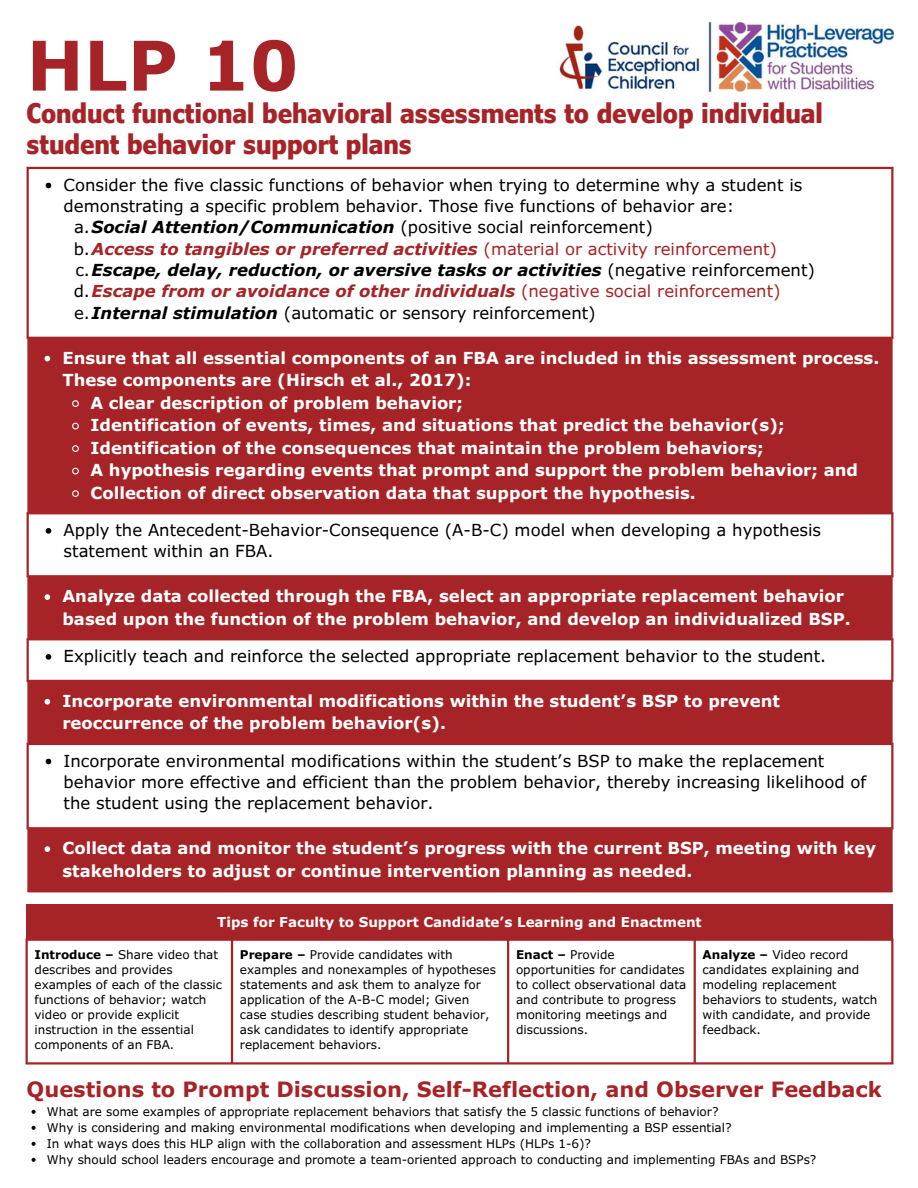
<style>
.page{position:relative;width:918px;height:1188px;background:#fff}
.page>*{position:absolute;margin:0;border:0;box-sizing:border-box;transform-origin:0 0}
.t1{font:700 68.55px "Verdana Pro";color:#a62427}
.t2{font:700 condensed 27px/31.5px "Verdana Pro";color:#a62427}
.t3{font:700 21px "Verdana Pro";color:#a62427}
.t4{font:700 16.5px/22.5px "Verdana Pro";color:#fff}
.t5{font:16.5px/21.3px "Verdana Pro";color:#000}
.t6{font:italic 700 16.5px "Verdana Pro";color:#a62427}
.t7{font:italic 700 16.5px "Verdana Pro";color:#000}
.t8{font:700 13.5px "Verdana Pro";color:#fff}
.t9{font:12px/15px "Verdana Pro";color:#000}
.s1{font-weight:700;font-style:italic}
.s2{font-weight:400;font-style:normal;color:#000}
.s3{font-weight:400;font-style:normal}
.s4{font-weight:700}
</style>
<div class="page">
<img style="left:559px;top:23px;width:335px;height:68px">
<div style="left:26px;top:905px;width:867px;height:35px;background:#a62427"></div>
<hr style="left:26px;top:941px;width:2px;height:121px;background:#a62427">
<hr style="left:231px;top:941px;width:2px;height:121px;background:#a62427">
<hr style="left:507px;top:941px;width:2px;height:121px;background:#a62427">
<hr style="left:694px;top:941px;width:2px;height:121px;background:#a62427">
<hr style="left:891px;top:941px;width:2px;height:121px;background:#a62427">
<hr style="left:26px;top:939px;width:867px;height:2px;background:#a62427">
<hr style="left:26px;top:1062px;width:867px;height:3px;background:#a62427">
<svg style="left:32px;top:1110px;width:4px;height:4px"></svg>
<svg style="left:32px;top:1126px;width:4px;height:4px"></svg>
<svg style="left:32px;top:1142px;width:4px;height:4px"></svg>
<svg style="left:32px;top:1158px;width:4px;height:4px"></svg>
<svg style="left:27px;top:339px;width:866px;height:553px;fill:#a62427"></svg>
<svg style="left:46px;top:183px;width:5px;height:5px"></svg>
<svg style="left:45px;top:356px;width:5px;height:5px"></svg>
<svg style="left:71px;top:399px;width:9px;height:9px"></svg>
<svg style="left:71px;top:422px;width:9px;height:8px"></svg>
<svg style="left:71px;top:444px;width:9px;height:9px"></svg>
<svg style="left:71px;top:467px;width:9px;height:8px"></svg>
<svg style="left:71px;top:489px;width:9px;height:9px"></svg>
<svg style="left:46px;top:528px;width:5px;height:6px"></svg>
<svg style="left:45px;top:594px;width:5px;height:6px"></svg>
<svg style="left:46px;top:654px;width:5px;height:6px"></svg>
<svg style="left:45px;top:699px;width:5px;height:6px"></svg>
<svg style="left:46px;top:759px;width:5px;height:5px"></svg>
<svg style="left:45px;top:846px;width:5px;height:6px"></svg>
<hr style="left:27px;top:169px;width:2px;height:168px;background:#a62427">
<hr style="left:27px;top:514px;width:2px;height:61px;background:#a62427">
<hr style="left:27px;top:640px;width:2px;height:40px;background:#a62427">
<hr style="left:27px;top:745px;width:2px;height:82px;background:#a62427">
<hr style="left:891px;top:169px;width:2px;height:168px;background:#a62427">
<hr style="left:891px;top:514px;width:2px;height:61px;background:#a62427">
<hr style="left:891px;top:640px;width:2px;height:40px;background:#a62427">
<hr style="left:891px;top:745px;width:2px;height:82px;background:#a62427">
<hr style="left:27px;top:167px;width:866px;height:2px;background:#a62427">
<hr style="left:27px;top:337px;width:866px;height:2px;background:#a62427">
<hr style="left:27px;top:512px;width:866px;height:2px;background:#a62427">
<hr style="left:27px;top:575px;width:866px;height:2px;background:#a62427">
<hr style="left:27px;top:638px;width:866px;height:2px;background:#a62427">
<hr style="left:27px;top:680px;width:866px;height:2px;background:#a62427">
<hr style="left:27px;top:743px;width:866px;height:2px;background:#a62427">
<hr style="left:27px;top:827px;width:866px;height:2px;background:#a62427">
<hr style="left:28px;top:890px;width:864px;height:2px;background:#a62427">
<p class="t1" style="left:27px;top:22px;width:273px">HLP 10</p>
<p class="t2" style="left:27px;top:96px;width:798px">Conduct functional behavioral assessments to develop individual student behavior support plans</p>
<p class="t5" style="left:64px;top:173px;width:740px">Consider the five classic functions of behavior when trying to determine why a student is demonstrating a specific problem behavior. Those five functions of behavior are:</p>
<p class="t5" style="left:74px;top:216px;width:580px">a.<span class="s1">Social Attention/Communication</span> (positive social reinforcement)</p>
<p class="t6" style="left:74px;top:238px;width:705px"><span class="s2">b.</span>Access to tangibles or preferred activities <span class="s3">(material or activity reinforcement)</span></p>
<p class="t7" style="left:75px;top:259px;width:741px"><span class="s3">c.</span>Escape, delay, reduction, or aversive tasks or activities <span class="s3">(negative reinforcement)</span></p>
<p class="t6" style="left:74px;top:281px;width:708px"><span class="s2">d.</span>Escape from or avoidance of other individuals <span class="s3">(negative social reinforcement)</span></p>
<p class="t5" style="left:74px;top:302px;width:523px">e.<span class="s1">Internal stimulation</span> (automatic or sensory reinforcement)</p>
<p class="t4" style="left:62px;top:346px;width:818px">Ensure that all essential components of an FBA are included in this assessment process.<br>These components are (Hirsch et al., 2017):</p>
<p class="t4" style="left:91px;top:391px;width:374px">A clear description of problem behavior;</p>
<p class="t4" style="left:91px;top:413px;width:696px">Identification of events, times, and situations that predict the behavior(s);</p>
<p class="t4" style="left:91px;top:436px;width:675px">Identification of the consequences that maintain the problem behaviors;</p>
<p class="t4" style="left:91px;top:458px;width:769px">A hypothesis regarding events that prompt and support the problem behavior; and</p>
<p class="t4" style="left:91px;top:481px;width:607px">Collection of direct observation data that support the hypothesis.</p>
<p class="t5" style="left:64px;top:519px;width:759px">Apply the Antecedent-Behavior-Consequence (A-B-C) model when developing a hypothesis statement within an FBA.</p>
<p class="t4" style="left:62px;top:584px;width:790px">Analyze data collected through the FBA, select an appropriate replacement behavior based upon the function of the problem behavior, and develop an individualized BSP.</p>
<p class="t5" style="left:64px;top:645px;width:764px">Explicitly teach and reinforce the selected appropriate replacement behavior to the student.</p>
<p class="t4" style="left:62px;top:689px;width:719px">Incorporate environmental modifications within the student’s BSP to prevent reoccurrence of the problem behavior(s).</p>
<p class="t5" style="left:64px;top:749px;width:804px">Incorporate environmental modifications within the student’s BSP to make the replacement behavior more effective and efficient than the problem behavior, thereby increasing likelihood of the student using the replacement behavior.</p>
<p class="t4" style="left:62px;top:836px;width:815px">Collect data and monitor the student’s progress with the current BSP, meeting with key stakeholders to adjust or continue intervention planning as needed.</p>
<p class="t8" style="left:217px;top:913px;width:486px">Tips for Faculty to Support Candidate’s Learning and Enactment</p>
<p class="t9" style="left:35px;top:947px;width:189px"><span class="s4">Introduce –</span> Share video that describes and provides examples of each of the classic functions of behavior; watch video or provide explicit instruction in the essential components of an FBA.</p>
<p class="t9" style="left:240px;top:947px;width:258px"><span class="s4">Prepare –</span> Provide candidates with examples and nonexamples of hypotheses statements and ask them to analyze for application of the A-B-C model; Given case studies describing student behavior, ask candidates to identify appropriate replacement behaviors.</p>
<p class="t9" style="left:516px;top:947px;width:172px"><span class="s4">Enact –</span> Provide opportunities for candidates to collect observational data and contribute to progress monitoring meetings and discussions.</p>
<p class="t9" style="left:703px;top:947px;width:176px"><span class="s4">Analyze –</span> Video record candidates explaining and modeling replacement behaviors to students, watch with candidate, and provide feedback.</p>
<p class="t3" style="left:27px;top:1076px;width:857px">Questions to Prompt Discussion, Self-Reflection, and Observer Feedback</p>
<p class="t9" style="left:47px;top:1104px;width:673px">What are some examples of appropriate replacement behaviors that satisfy the 5 classic functions of behavior?</p>
<p class="t9" style="left:47px;top:1120px;width:686px">Why is considering and making environmental modifications when developing and implementing a BSP essential?</p>
<p class="t9" style="left:47px;top:1136px;width:546px">In what ways does this HLP align with the collaboration and assessment HLPs (HLPs 1-6)?</p>
<p class="t9" style="left:47px;top:1152px;width:771px">Why should school leaders encourage and promote a team-oriented approach to conducting and implementing FBAs and BSPs?</p>
</div>
